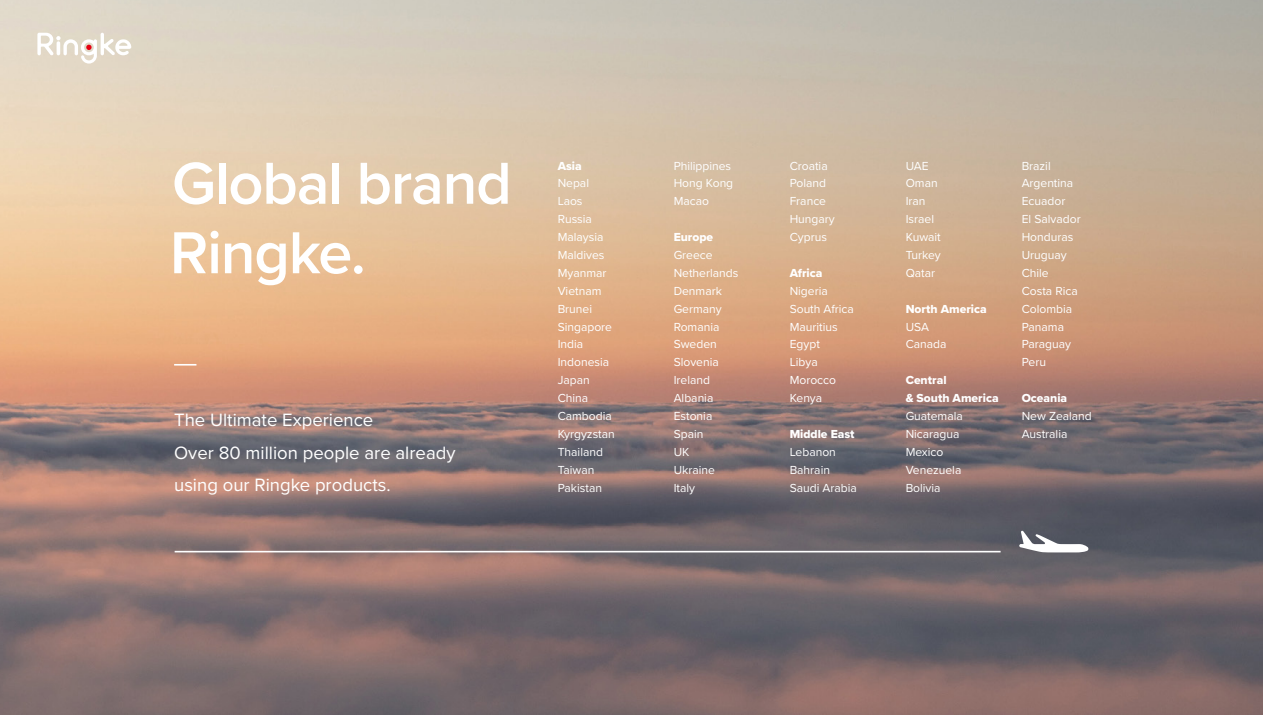
<style>
.page{position:relative;width:1263px;height:715px;background:#fff}
.page>*{position:absolute;margin:0;border:0;box-sizing:border-box;transform-origin:0 0}
.t1{font:600 61.35px/69.4px "Proxima Nova";letter-spacing:-.02em;color:#fff}
.t2{font:18.45px/32.2px "Proxima Nova";color:#fff}
.t3{font:12.15px/17.9px "Proxima Nova";color:#fff}
.t4{font:12.15px/17.9px "Proxima Nova Extrabld";color:#fff}
</style>
<div class="page">
<img style="left:0;top:0;width:1263px;height:714px">
<svg style="left:174px;top:364px;width:22px;height:1px"></svg>
<hr style="left:175px;top:550px;width:825px;height:2px;background:#fff">
<svg style="left:1019px;top:530px;width:69px;height:22px"></svg>
<svg style="left:37px;top:33px;width:94px;height:31px"></svg>
<h1 class="t1" style="left:170px;top:147px;width:343px">Global brand<br>Ringke.</h1>
<h2 class="t2" style="left:174px;top:403px;width:283px">The Ultimate Experience<br>Over 80 million people are already using our Ringke products.</h2>
<p class="t4" style="left:558px;top:156px;width:26px">Asia</p>
<p class="t3" style="left:558px;top:174px;width:59px">Nepal<br>Laos<br>Russia<br>Malaysia<br>Maldives<br>Myanmar<br>Vietnam<br>Brunei<br>Singapore<br>India<br>Indonesia<br>Japan<br>China<br>Cambodia<br>Kyrgyzstan<br>Thailand<br>Taiwan<br>Pakistan</p>
<p class="t3" style="left:674px;top:156px;width:61px">Philippines<br>Hong Kong<br>Macao</p>
<p class="t4" style="left:674px;top:228px;width:41px">Europe</p>
<p class="t3" style="left:674px;top:245px;width:66px">Greece<br>Netherlands<br>Denmark<br>Germany<br>Romania<br>Sweden<br>Slovenia<br>Ireland<br>Albania<br>Estonia<br>Spain<br>UK<br>Ukraine<br>Italy</p>
<p class="t3" style="left:790px;top:156px;width:47px">Croatia<br>Poland<br>France<br>Hungary<br>Cyprus</p>
<p class="t4" style="left:790px;top:263px;width:34px">Africa</p>
<p class="t3" style="left:790px;top:281px;width:66px">Nigeria<br>South Africa<br>Mauritius<br>Egypt<br>Libya<br>Morocco<br>Kenya</p>
<p class="t4" style="left:790px;top:424px;width:66px">Middle East</p>
<p class="t3" style="left:790px;top:442px;width:69px">Lebanon<br>Bahrain<br>Saudi Arabia</p>
<p class="t3" style="left:906px;top:156px;width:37px">UAE<br>Oman<br>Iran<br>Israel<br>Kuwait<br>Turkey<br>Qatar</p>
<p class="t4" style="left:906px;top:299px;width:83px">North America</p>
<p class="t3" style="left:906px;top:317px;width:42px">USA<br>Canada</p>
<p class="t4" style="left:906px;top:371px;width:95px">Central<br>&amp; South America</p>
<p class="t3" style="left:906px;top:406px;width:59px">Guatemala<br>Nicaragua<br>Mexico<br>Venezuela<br>Bolivia</p>
<p class="t3" style="left:1022px;top:156px;width:60px">Brazil<br>Argentina<br>Ecuador<br>El Salvador<br>Honduras<br>Uruguay<br>Chile<br>Costa Rica<br>Colombia<br>Panama<br>Paraguay<br>Peru</p>
<p class="t4" style="left:1022px;top:389px;width:47px">Oceania</p>
<p class="t3" style="left:1022px;top:406px;width:72px">New Zealand<br>Australia</p>
</div>
